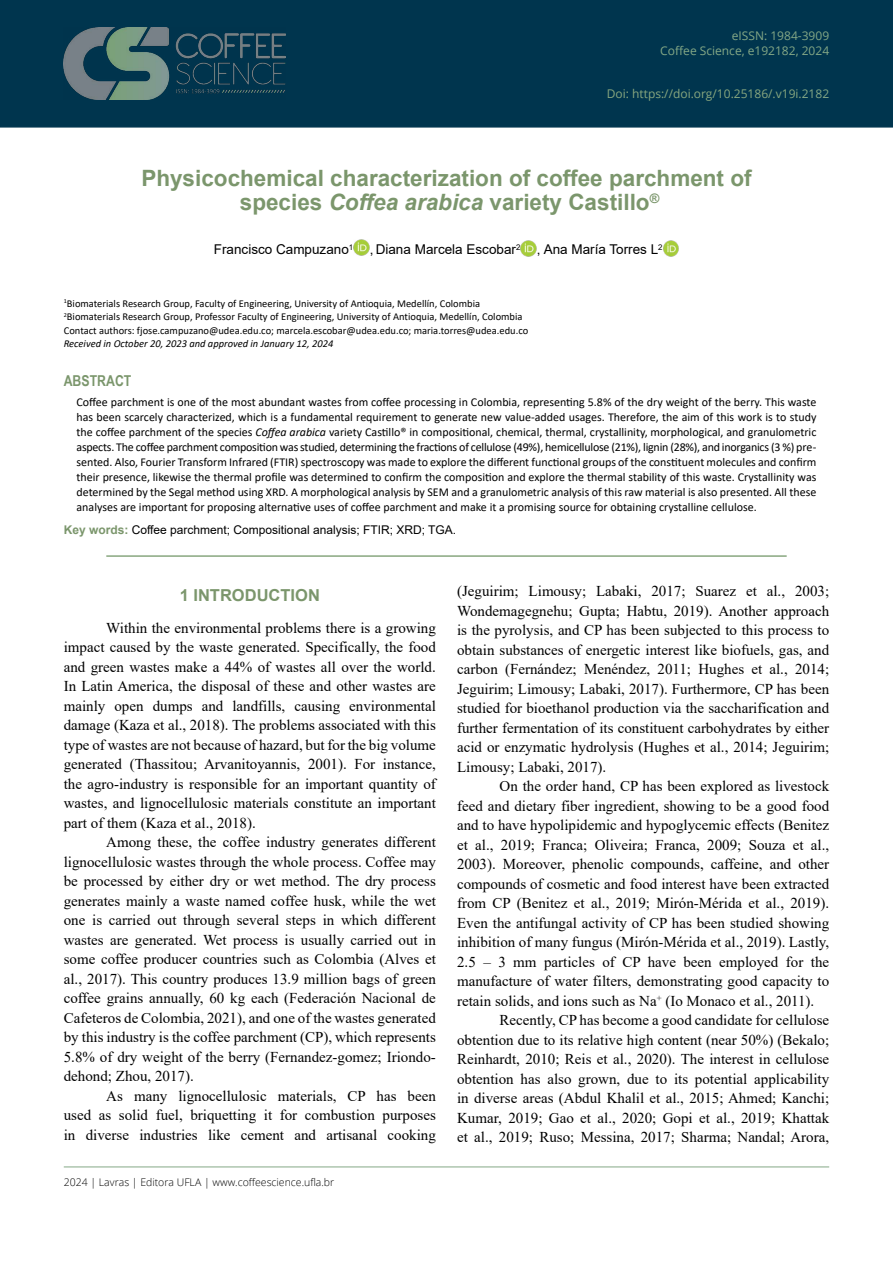
<style>
.page{position:relative;width:893px;height:1263px;background:#fff}
.page>*{position:absolute;margin:0;border:0;box-sizing:border-box;transform-origin:0 0}
.t1{font:700 22.5px/24px "Arial";color:#7b966c;text-align:center}
.t2{font:700 16.5px "Arial";color:#7b966c}
.t3{font:15px/19.5px "Times New Roman";color:#000;text-align:justify}
.t4{font:700 15px "Arial Narrow";color:#7b966c}
.t5{font:13.5px "Arial";color:#000}
.t6{font:12px/15px "Calibri";color:#000;text-align:justify}
.t7{font:12px "Arial";color:#000}
.t8{font:12px/15px "Open Sans";color:#84a886;text-align:right}
.t9{font:12px "Open Sans";color:#88a77f}
.t10{font:10.5px/13.5px "Calibri";color:#000}
.t11{font:italic 10.5px "Calibri";color:#000}
.t12{font:300 10.5px "Open Sans";color:#000}
.s1{color:#84a886}
.s2{font-style:italic}
.s3{font-weight:700;color:#7b966c}
</style>
<div class="page">
<div style="left:0;top:0;width:893px;height:128px;background:#00354e"></div>
<img style="left:64px;top:28px;width:222px;height:72px">
<hr style="left:64px;top:1166px;width:765px;height:1px;background:#84a886">
<hr style="left:106px;top:555px;width:681px;height:2px;background:#88a77f">
<img style="left:353px;top:240px;width:17px;height:15px">
<img style="left:520px;top:240px;width:17px;height:16px">
<img style="left:663px;top:240px;width:16px;height:16px">
<p class="t8" style="left:660px;top:28px;width:170px">eISSN: 1984-3909<br>Coffee Science, e192182, 2024</p>
<p class="t9" style="left:607px;top:86px;width:224px">Doi: https://doi.org/10.25186/.v19i.<span class="s1">2182</span></p>
<h1 class="t1" style="left:141px;top:167px;width:612px">Physicochemical characterization of coffee parchment of species <span class="s2">Coffea arabica</span> variety Castillo<sup>®</sup></h1>
<p class="t5" style="left:214px;top:240px;width:450px">Francisco Campuzano<sup>1</sup> , Diana Marcela Escobar<sup>2</sup> , Ana María Torres L<sup>2</sup></p>
<p class="t10" style="left:64px;top:296px;width:466px"><sup>1</sup>Biomaterials Research Group, Faculty of Engineering, University of Antioquia, Medellín, Colombia<br><sup>2</sup>Biomaterials Research Group, Professor Faculty of Engineering, University of Antioquia, Medellín, Colombia<br>Contact authors: fjose.campuzano@udea.edu.co; marcela.escobar@udea.edu.co; maria.torres@udea.edu.co</p>
<p class="t11" style="left:64px;top:336px;width:271px">Received in October 20, 2023 and approved in January 12, 2024</p>
<p class="t4" style="left:64px;top:370px;width:69px">ABSTRACT</p>
<p class="t6" style="left:77px;top:394px;width:741px">Coffee parchment is one of the most abundant wastes from coffee processing in Colombia, representing 5.8% of the dry weight of the berry. This waste has been scarcely characterized, which is a fundamental requirement to generate new value-added usages. Therefore, the aim of this work is to study the coffee parchment of the species <span class="s2">Coffea arabica</span> variety Castillo® in compositional, chemical, thermal, crystallinity, morphological, and granulometric aspects. The coffee parchment composition was studied, determining the fractions of cellulose (49%), hemicellulose (21%), lignin (28%), and inorganics (3 %) pre&shy;sented. Also, Fourier Transform Infrared (FTIR) spectroscopy was made to explore the different functional groups of the constituent molecules and confirm their presence, likewise the thermal profile was determined to confirm the composition and explore the thermal stability of this waste. Crystallinity was determined by the Segal method using XRD. A morphological analysis by SEM and a granulometric analysis of this raw material is also presented. All these analyses are important for proposing alternative uses of coffee parchment and make it a promising source for obtaining crystalline cellulose.</p>
<p class="t7" style="left:64px;top:522px;width:394px"><span class="s3">Key words:</span> Coffee parchment; Compositional analysis; FTIR; XRD; TGA.</p>
<p class="t2" style="left:180px;top:583px;width:142px">1 INTRODUCTION</p>
<p class="t3" style="left:64px;top:618px;width:374px;text-indent:43px">Within the environmental problems there is a growing impact caused by the waste generated. Specifically, the food and green wastes make a 44% of wastes all over the world.<br>In Latin America, the disposal of these and other wastes are mainly open dumps and landfills, causing environmental damage (Kaza et al., 2018). The problems associated with this type of wastes are not because of hazard, but for the big volume generated (Thassitou; Arvanitoyannis, 2001). For instance, the agro-industry is responsible for an important quantity of wastes, and lignocellulosic materials constitute an important part of them (Kaza et al., 2018).</p>
<p class="t3" style="left:64px;top:832px;width:374px;text-indent:43px">Among these, the coffee industry generates different lignocellulosic wastes through the whole process. Coffee may be processed by either dry or wet method. The dry process generates mainly a waste named coffee husk, while the wet one is carried out through several steps in which different wastes are generated. Wet process is usually carried out in some coffee producer countries such as Colombia (Alves et al., 2017). This country produces 13.9 million bags of green coffee grains annually, 60 kg each (Federación Nacional de Cafeteros de Colombia, 2021), and one of the wastes generated by this industry is the coffee parchment (CP), which represents 5.8% of dry weight of the berry (Fernandez-gomez; Iriondo&shy;dehond; Zhou, 2017).</p>
<p class="t3" style="left:64px;top:1086px;width:374px;text-indent:43px">As many lignocellulosic materials, CP has been used as solid fuel, briquetting it for combustion purposes in diverse industries like cement and artisanal cooking</p>
<p class="t12" style="left:64px;top:1175px;width:272px">2024 | Lavras | Editora UFLA | www.coffeescience.ufla.br</p>
<p class="t3" style="left:457px;top:581px;width:374px">(Jeguirim; Limousy; Labaki, 2017; Suarez et al., 2003; Wondemagegnehu; Gupta; Habtu, 2019). Another approach is the pyrolysis, and CP has been subjected to this process to obtain substances of energetic interest like biofuels, gas, and carbon (Fernández; Menéndez, 2011; Hughes et al., 2014; Jeguirim; Limousy; Labaki, 2017). Furthermore, CP has been studied for bioethanol production via the saccharification and further fermentation of its constituent carbohydrates by either acid or enzymatic hydrolysis (Hughes et al., 2014; Jeguirim; Limousy; Labaki, 2017).</p>
<p class="t3" style="left:500px;top:776px;width:331px">On the order hand, CP has been explored as livestock</p>
<p class="t3" style="left:457px;top:795px;width:374px">feed and dietary fiber ingredient, showing to be a good food</p>
<p class="t3" style="left:457px;top:815px;width:374px">and to have hypolipidemic and hypoglycemic effects (Benitez</p>
<p class="t3" style="left:457px;top:834px;width:374px">et al., 2019; Franca; Oliveira; Franca, 2009; Souza et al.,</p>
<p class="t3" style="left:457px;top:854px;width:374px">2003). Moreover, phenolic compounds, caffeine, and other</p>
<p class="t3" style="left:457px;top:873px;width:374px">compounds of cosmetic and food interest have been extracted</p>
<p class="t3" style="left:457px;top:893px;width:374px">from CP (Benitez et al., 2019; Mirón-Mérida et al., 2019).</p>
<p class="t3" style="left:457px;top:912px;width:374px">Even the antifungal activity of CP has been studied showing</p>
<p class="t3" style="left:457px;top:932px;width:374px">inhibition of many fungus (Mirón-Mérida et al., 2019). Lastly,</p>
<p class="t3" style="left:457px;top:951px;width:374px">2.5 – 3 mm particles of CP have been employed for the</p>
<p class="t3" style="left:457px;top:971px;width:374px">manufacture of water filters, demonstrating good capacity to</p>
<p class="t3" style="left:457px;top:990px;width:359px">retain solids, and ions such as Na<sup>+</sup> (Io Monaco et al., 2011).</p>
<p class="t3" style="left:500px;top:1010px;width:331px">Recently, CP has become a good candidate for cellulose</p>
<p class="t3" style="left:457px;top:1029px;width:374px">obtention due to its relative high content (near 50%) (Bekalo;</p>
<p class="t3" style="left:457px;top:1049px;width:374px">Reinhardt, 2010; Reis et al., 2020). The interest in cellulose</p>
<p class="t3" style="left:457px;top:1068px;width:374px">obtention has also grown, due to its potential applicability</p>
<p class="t3" style="left:457px;top:1088px;width:374px">in diverse areas (Abdul Khalil et al., 2015; Ahmed; Kanchi;</p>
<p class="t3" style="left:457px;top:1107px;width:374px">Kumar, 2019; Gao et al., 2020; Gopi et al., 2019; Khattak</p>
<p class="t3" style="left:457px;top:1127px;width:374px">et al., 2019; Ruso; Messina, 2017; Sharma; Nandal; Arora,</p>
</div>
